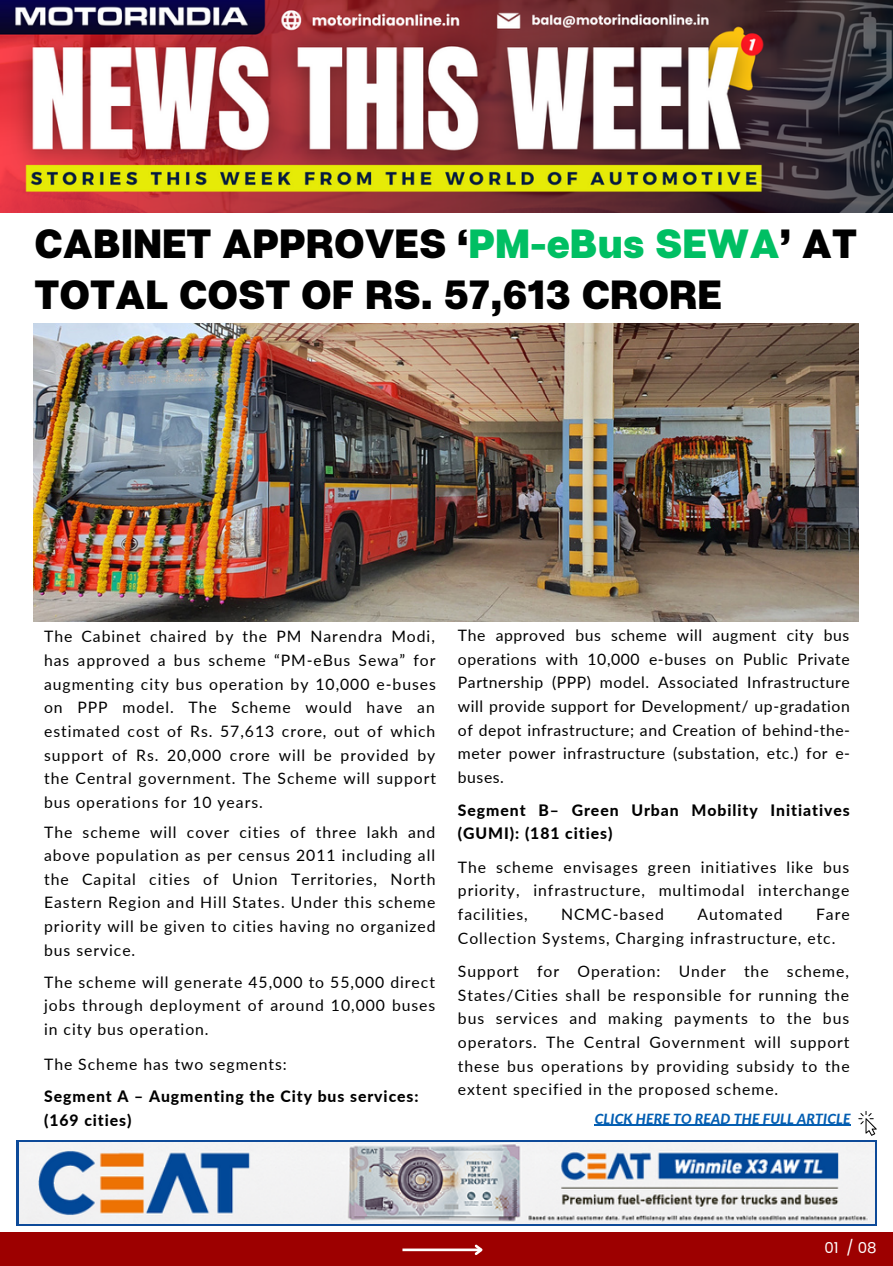
<style>
.page{position:relative;width:893px;height:1266px;background:#fff}
.page>*{position:absolute;margin:0;border:0;box-sizing:border-box;transform-origin:0 0}
.t1{font:800 40.6px/51.1px "Articulat CF";color:#000}
.t2{font:15.75px/23.6px "Lato";letter-spacing:.06em;color:#000;text-align:justify}
.t3{font:800 15.75px/23.6px "Lato";letter-spacing:.06em;color:#000}
.t4{font:15.05px "Poppins";color:#fff}
.t5{font:italic 800 14px "Lato";letter-spacing:.01em;color:#035eb2}
.s1{color:#00bf63}
</style>
<div class="page">
<svg style="left:858px;top:1111px;width:18px;height:24px"></svg>
<img style="left:0;top:0;width:892px;height:213px">
<div style="left:0;top:1231px;width:892px;height:34px;background:#9d0000"></div>
<hr style="left:402px;top:1248px;width:79px;height:2px;background:#fff">
<svg style="left:472px;top:1244px;width:11px;height:11px"></svg>
<svg style="left:16px;top:1140px;width:860px;height:85px;fill:#0d4a99"></svg>
<img style="left:19px;top:1142px;width:855px;height:81px">
<img style="left:34px;top:323px;width:824px;height:298px">
<hr style="left:594px;top:1124px;width:256px;height:1px;background:#035eb2">
<p class="t1" style="left:34px;top:216px;width:824px">CABINET APPROVES ‘<span class="s1">PM-eBus SEWA</span>’ AT<br>TOTAL COST OF RS. 57,613 CRORE</p>
<p class="t2" style="left:44px;top:624px;width:393px">The Cabinet chaired by the PM Narendra Modi, has approved a bus scheme “PM-eBus Sewa” for augmenting city bus operation by 10,000 e-buses on PPP model. The Scheme would have an estimated cost of Rs. 57,613 crore, out of which support of Rs. 20,000 crore will be provided by the Central government. The Scheme will support bus operations for 10 years.</p>
<p class="t2" style="left:44px;top:819px;width:393px">The scheme will cover cities of three lakh and above population as per census 2011 including all the Capital cities of Union Territories, North Eastern Region and Hill States. Under this scheme priority will be given to cities having no organized bus service.</p>
<p class="t2" style="left:44px;top:969px;width:393px">The scheme will generate 45,000 to 55,000 direct jobs through deployment of around 10,000 buses in city bus operation.</p>
<p class="t2" style="left:44px;top:1052px;width:244px">The Scheme has two segments:</p>
<p class="t3" style="left:44px;top:1084px;width:376px">Segment A – Augmenting the City bus services:</p>
<p class="t3" style="left:44px;top:1107px;width:89px">(169 cities)</p>
<p class="t2" style="left:458px;top:623px;width:394px">The approved bus scheme will augment city bus operations with 10,000 e-buses on Public Private Partnership (PPP) model. Associated Infrastructure will provide support for Development/ up-gradation of depot infrastructure; and Creation of behind-the&shy;meter power infrastructure (substation, etc.) for e&shy;buses.</p>
<p class="t3" style="left:458px;top:797px;width:393px">Segment B– Green Urban Mobility Initiatives (GUMI): (181 cities)</p>
<p class="t2" style="left:458px;top:854px;width:393px">The scheme envisages green initiatives like bus priority, infrastructure, multimodal interchange facilities,</p>
<p class="t2" style="left:561px;top:902px;width:104px">NCMC-based</p>
<p class="t2" style="left:697px;top:902px;width:87px">Automated</p>
<p class="t2" style="left:458px;top:902px;width:393px;text-indent:358px">Fare<br>Collection Systems, Charging infrastructure, etc.</p>
<p class="t2" style="left:458px;top:959px;width:393px">Support for Operation: Under the scheme, States/Cities shall be responsible for running the bus services and making payments to the bus operators. The Central Government will support these bus operations by providing subsidy to the extent specified in the proposed scheme.</p>
<p class="t5" style="left:594px;top:1109px;width:257px">CLICK HERE TO READ THE FULL ARTICLE</p>
<p class="t4" style="left:824px;top:1237px;width:54px">01 / 08</p>
</div>
